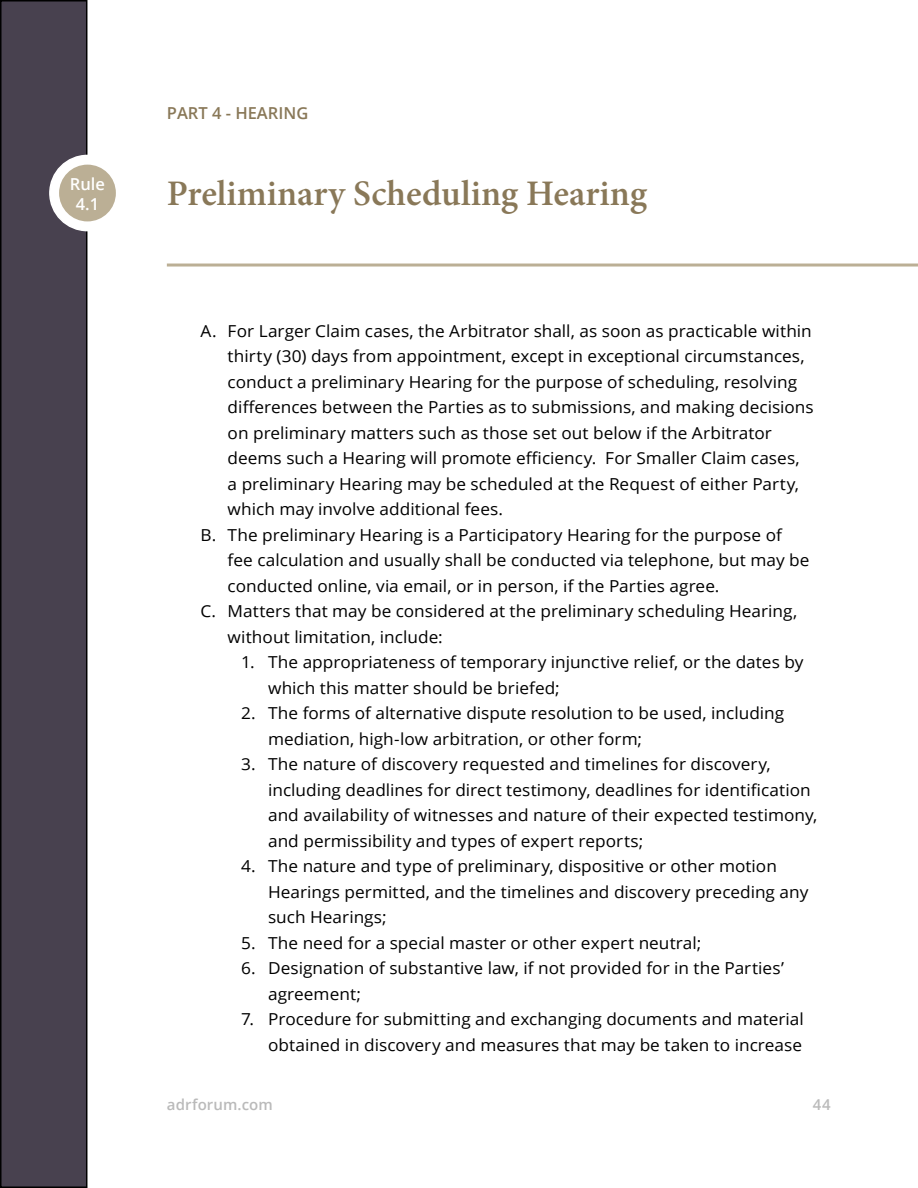
<style>
.page{position:relative;width:918px;height:1188px;background:#fff}
.page>*{position:absolute;margin:0;border:0;box-sizing:border-box;transform-origin:0 0}
.t1{font:600 36px "Minion Pro";color:#897858}
.t2{font:16.5px/25.5px "Open Sans";color:#000;scale:1.04 1}
.t3{font:600 16.5px "Open Sans";color:#897858}
.t4{font:600 16.5px/19.8px "Open Sans";color:#fff;text-align:center}
.t5{font:600 15px "Open Sans";letter-spacing:.005em;color:#bababa}
</style>
<div class="page">
<div style="left:1px;top:1px;width:86px;height:1186px;background:#48414f"></div>
<div style="left:0;top:0;width:87px;height:1188px;border:2px solid #000"></div>
<div style="left:50px;top:155px;width:75px;height:76px;background:#fff;border-radius:50%"></div>
<div style="left:49px;top:155px;width:77px;height:76px;border:2px solid #fff;border-radius:50%"></div>
<div style="left:59px;top:165px;width:57px;height:56px;background:#bbaf95;border-radius:50%"></div>
<hr style="left:167px;top:264px;width:751px;height:3px;background:#bbaf95">
<p class="t4" style="left:70px;top:174px;width:37px">Rule<br>4.1</p>
<p class="t3" style="left:167px;top:102px;width:143px">PART 4 - HEARING</p>
<h1 class="t1" style="left:167px;top:169px;width:482px">Preliminary Scheduling Hearing</h1>
<p class="t2" style="left:201px;top:318px;width:589px">A. For Larger Claim cases, the Arbitrator shall, as soon as practicable within</p>
<p class="t2" style="left:228px;top:343px;width:556px">thirty (30) days from appointment, except in exceptional circumstances,</p>
<p class="t2" style="left:228px;top:369px;width:549px">conduct a preliminary Hearing for the purpose of scheduling, resolving</p>
<p class="t2" style="left:228px;top:394px;width:565px">differences between the Parties as to submissions, and making decisions</p>
<p class="t2" style="left:228px;top:420px;width:525px">on preliminary matters such as those set out below if the Arbitrator</p>
<p class="t2" style="left:228px;top:445px;width:552px">deems such a Hearing will promote efficiency. For Smaller Claim cases,</p>
<p class="t2" style="left:228px;top:471px;width:551px">a preliminary Hearing may be scheduled at the Request of either Party,</p>
<p class="t2" style="left:228px;top:496px;width:266px">which may involve additional fees.</p>
<p class="t2" style="left:201px;top:522px;width:560px">B. The preliminary Hearing is a Participatory Hearing for the purpose of</p>
<p class="t2" style="left:228px;top:547px;width:561px">fee calculation and usually shall be conducted via telephone, but may be</p>
<p class="t2" style="left:228px;top:573px;width:475px">conducted online, via email, or in person, if the Parties agree.</p>
<p class="t2" style="left:201px;top:598px;width:575px">C. Matters that may be considered at the preliminary scheduling Hearing,</p>
<p class="t2" style="left:228px;top:624px;width:208px">without limitation, include:</p>
<p class="t2" style="left:268px;top:649px;width:516px;text-indent:-27px">1. The appropriateness of temporary injunctive relief, or the dates by which this matter should be briefed;</p>
<p class="t2" style="left:268px;top:700px;width:498px;text-indent:-27px">2. The forms of alternative dispute resolution to be used, including mediation, high-low arbitration, or other form;</p>
<p class="t2" style="left:268px;top:751px;width:530px;text-indent:-27px">3. The nature of discovery requested and timelines for discovery, including deadlines for direct testimony, deadlines for identification and availability of witnesses and nature of their expected testimony, and permissibility and types of expert reports;</p>
<p class="t2" style="left:268px;top:853px;width:521px;text-indent:-27px">4. The nature and type of preliminary, dispositive or other motion<br>Hearings permitted, and the timelines and discovery preceding any such Hearings;</p>
<p class="t2" style="left:241px;top:929px;width:444px">5. The need for a special master or other expert neutral;</p>
<p class="t2" style="left:268px;top:955px;width:498px;text-indent:-27px">6. Designation of substantive law, if not provided for in the Parties’ agreement;</p>
<p class="t2" style="left:241px;top:1006px;width:543px;text-align:right">7. Procedure for submitting and exchanging documents and material obtained in discovery and measures that may be taken to increase</p>
<p class="t5" style="left:167px;top:1094px;width:107px">adrforum.com</p>
<p class="t5" style="left:813px;top:1094px;width:19px">44</p>
</div>
